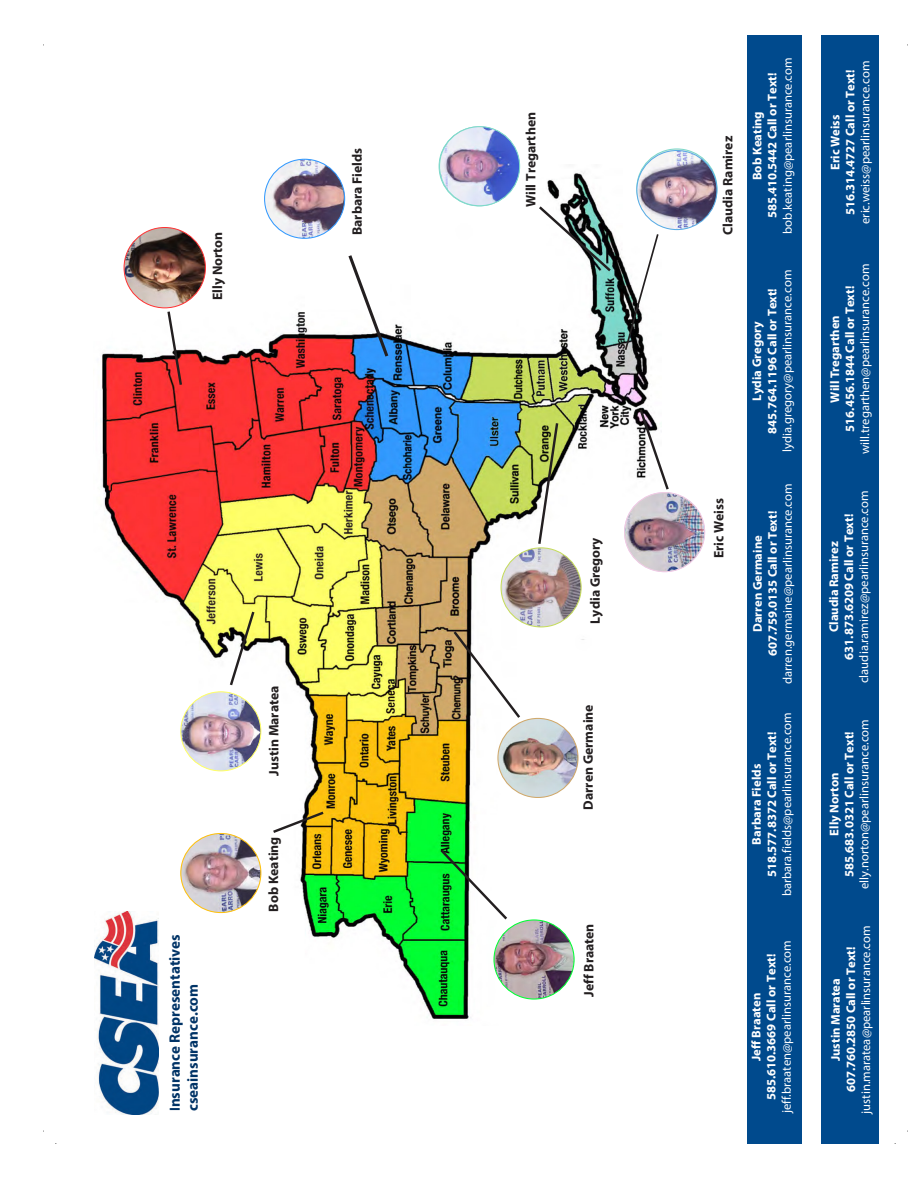
<style>
.page{position:relative;width:918px;height:1188px;background:#fff}
.page>*{position:absolute;margin:0;border:0;box-sizing:border-box;transform-origin:0 0}
.t1{font:700 15.15px/18.1px "Myriad Pro";color:#036}
.t2{font:700 13.65px "Myriad Pro";color:#231f20}
.t3{font:700 12.6px/15.1px "Myriad Pro";color:#fff;text-align:center}
.s1{font-weight:400}
.s2{font-family:"Arial";font-size:13.65px}
</style>
<div class="page">
<img style="left:94px;top:164px;width:564px;height:855px">
<img style="left:494px;top:920px;width:80px;height:79px">
<div style="left:493px;top:919px;width:82px;height:81px;border:1px solid #0f3;border-radius:50%"></div>
<img style="left:181px;top:833px;width:80px;height:80px">
<div style="left:180px;top:833px;width:81px;height:80px;border:1px solid #ffc20f;border-radius:50%"></div>
<img style="left:181px;top:692px;width:80px;height:79px">
<div style="left:180px;top:691px;width:81px;height:80px;border:1px solid #ffff69;border-radius:50%"></div>
<img style="left:625px;top:493px;width:80px;height:79px">
<img style="left:501px;top:548px;width:80px;height:79px">
<div style="left:501px;top:547px;width:81px;height:80px;border:1px solid #c6dc5d;border-radius:50%"></div>
<img style="left:498px;top:718px;width:80px;height:79px">
<div style="left:497px;top:718px;width:82px;height:80px;border:1px solid #d0a86a;border-radius:50%"></div>
<img style="left:265px;top:159px;width:80px;height:79px">
<div style="left:264px;top:159px;width:81px;height:80px;border:1px solid #3399fe;border-radius:50%"></div>
<svg style="left:270px;top:810px;width:56px;height:25px"></svg>
<svg style="left:228px;top:609px;width:28px;height:79px"></svg>
<svg style="left:346px;top:252px;width:45px;height:108px"></svg>
<svg style="left:536px;top:204px;width:77px;height:70px"></svg>
<svg style="left:638px;top:407px;width:31px;height:85px"></svg>
<svg style="left:537px;top:421px;width:23px;height:126px"></svg>
<svg style="left:451px;top:629px;width:72px;height:92px"></svg>
<svg style="left:438px;top:847px;width:72px;height:75px"></svg>
<div style="left:821px;top:35px;width:58px;height:1108px;background:#004a8d"></div>
<div style="left:747px;top:35px;width:54px;height:1108px;background:#004a8d"></div>
<img style="left:124px;top:228px;width:81px;height:80px">
<div style="left:124px;top:227px;width:82px;height:81px;border:1px solid #ff3334;border-radius:50%"></div>
<svg style="left:166px;top:309px;width:18px;height:79px"></svg>
<svg style="left:624px;top:232px;width:35px;height:120px"></svg>
<img style="left:637px;top:151px;width:80px;height:79px">
<div style="left:636px;top:150px;width:81px;height:80px;border:1px solid #5aace5;border-radius:50%"></div>
<img style="left:440px;top:127px;width:80px;height:79px">
<div style="left:439px;top:126px;width:81px;height:80px;border:1px solid #7dd9ca;border-radius:50%"></div>
<img style="left:625px;top:493px;width:80px;height:79px;border-radius:50%">
<div style="left:624px;top:492px;width:81px;height:80px;border:1px solid #eecde2;border-radius:50%"></div>
<img style="left:95px;top:911px;width:64px;height:204px">
<p class="t2" style="left:209px;top:300px;width:70px;rotate:-90deg">Elly Norton</p>
<p class="t2" style="left:348px;top:235px;width:89px;rotate:-90deg">Barbara Fields</p>
<p class="t2" style="left:265px;top:776px;width:91px;rotate:-90deg">Justin Maratea</p>
<p class="t2" style="left:265px;top:912px;width:76px;rotate:-90deg">Bob Keating</p>
<p class="t2" style="left:522px;top:207px;width:97px;rotate:-90deg">Will Tregarthen</p>
<p class="t2" style="left:586px;top:624px;width:88px;rotate:-90deg">Lydia Gregory</p>
<p class="t2" style="left:579px;top:810px;width:107px;rotate:-90deg">Darren Germaine</p>
<p class="t2" style="left:719px;top:235px;width:100px;rotate:-90deg">Claudia Ramirez</p>
<p class="t2" style="left:710px;top:558px;width:62px;rotate:-90deg">Eric Weiss</p>
<p class="t3" style="left:749px;top:234px;width:178px;rotate:-90deg">Bob Keating<br>585.410.5442 Call or Text! <span class="s1">bob.keating@pearlinsurance.com</span></p>
<p class="t3" style="left:749px;top:452px;width:183px;rotate:-90deg">Lydia Gregory<br>845.764.1196 Call or Text! <span class="s1">lydia.gregory@pearlinsurance.com</span></p>
<p class="t3" style="left:827px;top:224px;width:164px;rotate:-90deg">Eric Weiss<br>516.314.4727 Call or Text! <span class="s1">eric.weiss@pearlinsurance.com</span></p>
<p class="t3" style="left:827px;top:454px;width:191px;rotate:-90deg">Will Tregarthen<br>516.456.1844 Call or Text! <span class="s1">will.tregarthen@pearlinsurance.com</span></p>
<p class="t3" style="left:749px;top:684px;width:202px;rotate:-90deg">Darren Germaine<br>607.759.0135 Call or Text! <span class="s1">darren.germaine@pearlinsurance.com</span></p>
<p class="t3" style="left:826px;top:683px;width:194px;rotate:-90deg">Claudia Ramirez<br>631.873.6209 Call or Text! <span class="s1">claudia.ramirez@pearlinsurance.com</span></p>
<p class="t3" style="left:749px;top:896px;width:186px;rotate:-90deg">Barbara Fields<br>518.577.8372 Call or Text! <span class="s1">barbara.fields@pearlinsurance.com</span></p>
<p class="t3" style="left:826px;top:889px;width:171px;rotate:-90deg">Elly Norton<br>585.683.0321 Call or Text! <span class="s1">elly.norton@pearlinsurance.com</span></p>
<p class="t2" style="left:580px;top:997px;width:75px;rotate:-90deg">Jeff Braaten</p>
<p class="t1" style="left:165px;top:1111px;width:179px;rotate:-90deg"><span class="s2">I</span>nsurance Representatives cseainsurance.com</p>
<p class="t3" style="left:748px;top:1113px;width:175px;rotate:-90deg">Jeff Braaten<br>585.610.3669 Call or Text! <span class="s1">jeff.braaten@pearlinsurance.com</span></p>
<p class="t3" style="left:828px;top:1114px;width:189px;rotate:-90deg">Justin Maratea<br>607.760.2850 Call or Text! <span class="s1">justin.maratea@pearlinsurance.com</span></p>
</div>
